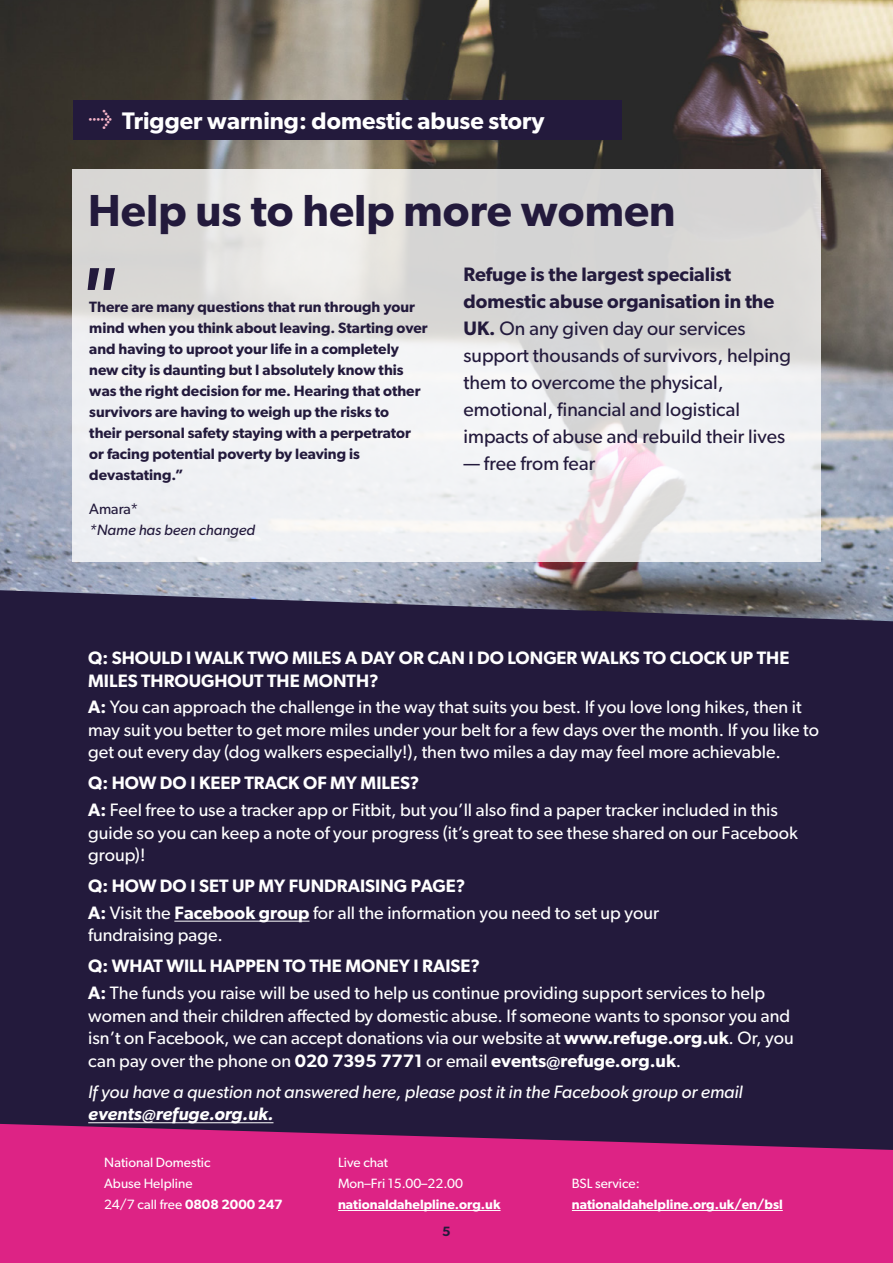
<style>
.page{position:relative;width:893px;height:1263px;background:#fff}
.page>*{position:absolute;margin:0;border:0;box-sizing:border-box;transform-origin:0 0}
.t1{font:italic 102px "Gibson";color:#231a3c}
.t2{font:600 45px "Gibson";color:#231a3c}
.Introduction{font:600 24px "Gibson";color:#fff}
.Body_copy_large{font:19.5px/27px "Gibson";color:#231a3c}
.Body_copy_large-2{font:18px/22.5px "Gibson";color:#fff}
.Body_copy_large-3{font:600 18px/22.5px "Gibson";color:#fff}
.Body_copy_large-4{font:italic 18px/22.5px "Gibson";color:#fff}
.BODY_COPY{font:600 15px/21px "Gibson";color:#231a3c}
.BODY_COPY-2{font:italic 15px "Gibson";color:#231a3c}
.BODY_COPY-3{font:15px "Gibson";color:#231a3c}
.BODY_COPY-4{font:13.5px/21px "Gibson";color:#fff}
.BODY_COPY-5{font:600 13.5px/21px "Gibson";color:#fff}
.t3{font:600 13.5px "Gibson";color:#231a3c}
.s1{color:#f5b4c8}
.s2{font-weight:600}
.s3{font-weight:400}
</style>
<div class="page">
<img style="left:0;top:0;width:893px;height:590px">
<div style="left:0;top:590px;width:893px;height:534px;background:#231a3c"></div>
<svg style="left:0;top:1124px;width:893px;height:139px;background:#cb227e"></svg>
<svg style="left:72px;top:169px;width:749px;height:392px;fill:#edeeee"></svg>
<div style="left:73px;top:101px;width:548px;height:39px;background:#231a3c"></div>
<hr style="left:174px;top:921px;width:135px;height:1px;background:#fff">
<hr style="left:88px;top:1122px;width:185px;height:1px;background:#fff">
<hr style="left:338px;top:1210px;width:163px;height:1px;background:#fff">
<hr style="left:572px;top:1210px;width:211px;height:1px;background:#fff">
<p class="Introduction" style="left:89px;top:106px;width:457px"><span class="s1">≥</span> Trigger warning: domestic abuse story</p>
<p class="t2" style="left:88px;top:184px;width:589px">Help us to help more women</p>
<p class="t1" style="left:71px;top:242px;width:47px">"</p>
<p class="BODY_COPY" style="left:89px;top:296px;width:340px">There are many questions that run through your mind when you think about leaving. Starting over and having to uproot your life in a completely new city is daunting but I absolutely know this was the right decision for me. Hearing that other survivors are having to weigh up the risks to<br>their personal safety staying with a perpetrator or facing potential poverty by leaving is devastating.”</p>
<p class="BODY_COPY-3" style="left:89px;top:499px;width:50px">Amara*</p>
<p class="BODY_COPY-2" style="left:89px;top:521px;width:167px">*Name has been changed</p>
<p class="Body_copy_large" style="left:463px;top:261px;width:329px"><span class="s2">Refuge is the largest specialist domestic abuse organisation in the UK.</span> On any given day our services support thousands of survivors, helping them to overcome the physical, emotional, financial and logistical impacts of abuse and rebuild their lives</p>
<p class="Body_copy_large" style="left:463px;top:450px;width:133px">— free from fear</p>
<p class="Body_copy_large-3" style="left:88px;top:646px;width:703px">Q: SHOULD I WALK TWO MILES A DAY OR CAN I DO LONGER WALKS TO CLOCK UP THE<br>MILES THROUGHOUT THE MONTH?</p>
<p class="Body_copy_large-2" style="left:88px;top:696px;width:732px"><span class="s2">A:</span> You can approach the challenge in the way that suits you best. If you love long hikes, then it may suit you better to get more miles under your belt for a few days over the month. If you like to get out every day (dog walkers especially!), then two miles a day may feel more achievable.</p>
<p class="Body_copy_large-3" style="left:88px;top:771px;width:333px">Q: HOW DO I KEEP TRACK OF MY MILES?</p>
<p class="Body_copy_large-2" style="left:88px;top:798px;width:711px"><span class="s2">A:</span> Feel free to use a tracker app or Fitbit, but you’ll also find a paper tracker included in this guide so you can keep a note of your progress (it’s great to see these shared on our Facebook group)!</p>
<p class="Body_copy_large-3" style="left:88px;top:874px;width:379px">Q: HOW DO I SET UP MY FUNDRAISING PAGE?</p>
<p class="Body_copy_large-2" style="left:88px;top:901px;width:572px"><span class="s2">A:</span> Visit the <span class="s2">Facebook group</span> for all the information you need to set up your</p>
<p class="Body_copy_large-2" style="left:88px;top:924px;width:136px">fundraising page.</p>
<p class="Body_copy_large-3" style="left:88px;top:954px;width:393px">Q: WHAT WILL HAPPEN TO THE MONEY I RAISE?</p>
<p class="Body_copy_large-2" style="left:88px;top:981px;width:707px"><span class="s2">A:</span> The funds you raise will be used to help us continue providing support services to help women and their children affected by domestic abuse. If someone wants to sponsor you and isn’t on Facebook, we can accept donations via our website at <span class="s2">www.refuge.org.uk</span>. Or, you can pay over the phone on <span class="s2">020 7395 7771</span> or email <span class="s2">events@refuge.org.uk</span>.</p>
<p class="Body_copy_large-4" style="left:88px;top:1080px;width:656px">If you have a question not answered here, please post it in the Facebook group or email <span class="s2">events@refuge.org.uk.</span></p>
<p class="BODY_COPY-4" style="left:104px;top:1151px;width:180px">National Domestic<br>Abuse Helpline<br>24/7 call free <span class="s2">0808 2000 247</span></p>
<p class="BODY_COPY-4" style="left:338px;top:1151px;width:164px">Live chat<br>Mon–Fri 15.00–22.00 <span class="s2">nationaldahelpline.org.uk</span></p>
<p class="BODY_COPY-5" style="left:572px;top:1172px;width:212px"><span class="s3">BSL service: </span>nationaldahelpline.org.uk/en/bsl</p>
<p class="t3" style="left:442px;top:1223px;width:10px">5</p>
</div>
